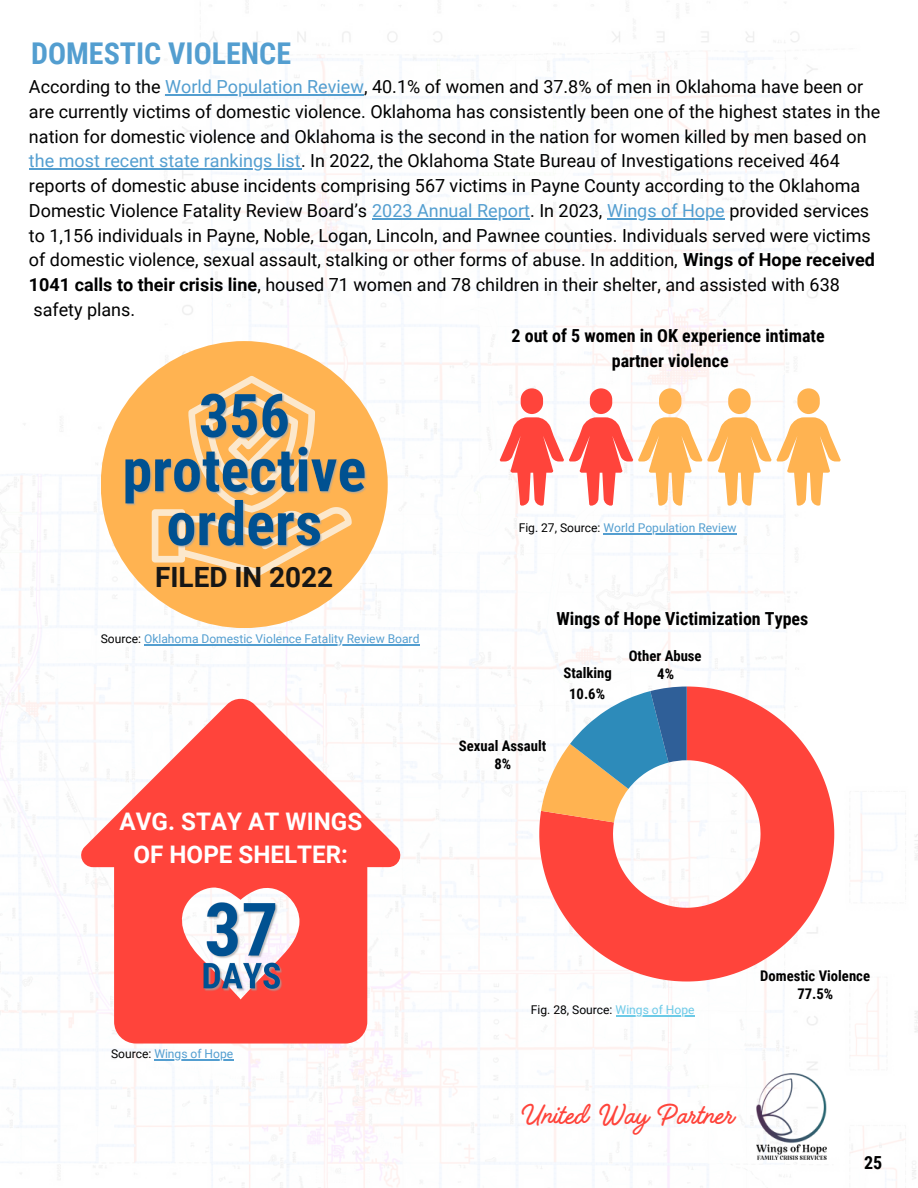
<style>
.page{position:relative;width:918px;height:1188px;background:#fff}
.page>*{position:absolute;margin:0;border:0;box-sizing:border-box;transform-origin:0 0}
.t1{font:33px "Handelson Three";color:#ff443b}
.t2{font:700 30px "Roboto Condensed";color:#539ed0}
.t3{font:700 27.9px "Roboto";color:#161616}
.t4{font:700 24.15px/33.5px "Roboto";color:#fff;text-align:center}
.t5{font:18px/24.8px "Roboto";color:#000}
.t6{font:700 18px/24.8px "Roboto Condensed";color:#000;text-align:center}
.t7{font:700 14.7px/18px "Roboto Condensed";color:#000;text-align:center}
.t8{font:12px "Roboto";color:#539ed0}
.t9{font:12px "Roboto";color:#000}
.s1{color:#539ed0}
.s2{font-weight:700}
.s3{color:#000}
.s4{color:#6ccae7}
</style>
<div class="page">
<img style="left:0;top:0;width:918px;height:1188px">
<svg style="left:539px;top:687px;width:295px;height:295px;fill:#ff443b"></svg>
<svg style="left:541px;top:687px;width:146px;height:135px"></svg>
<svg style="left:500px;top:388px;width:341px;height:117px"></svg>
<hr style="left:165px;top:94px;width:199px;height:1px;background:#539ed0">
<hr style="left:29px;top:169px;width:272px;height:1px;background:#539ed0">
<hr style="left:372px;top:218px;width:158px;height:1px;background:#539ed0">
<hr style="left:607px;top:218px;width:118px;height:1px;background:#539ed0">
<div style="left:101px;top:341px;width:287px;height:287px;background:#ffb351;border-radius:50%"></div>
<svg style="left:152px;top:376px;width:200px;height:200px"></svg>
<svg style="left:77px;top:697px;width:327px;height:346px;fill:#ff443b"></svg>
<img style="left:122px;top:382px;width:247px;height:178px">
<hr style="left:603px;top:533px;width:134px;height:1px;background:#539ed0">
<hr style="left:144px;top:644px;width:276px;height:1px;background:#539ed0">
<img style="left:201px;top:888px;width:84px;height:109px">
<hr style="left:154px;top:1059px;width:59px;height:1px;background:#539ed0">
<svg style="left:213px;top:1059px;width:20px;height:1px"></svg>
<hr style="left:616px;top:1015px;width:59px;height:1px;background:#6ccae7">
<svg style="left:675px;top:1015px;width:20px;height:1px"></svg>
<img style="left:756px;top:1074px;width:70px;height:85px">
<h4 class="t2" style="left:31px;top:36px;width:261px">DOMESTIC VIOLENCE</h4>
<p class="t5" style="left:29px;top:75px;width:836px">According to the <span class="s1">World Population Review</span>, 40.1% of women and 37.8% of men in Oklahoma have been or</p>
<h4 class="t5" style="left:29px;top:99px;width:853px">are currently victims of domestic violence. Oklahoma has consistently been one of the highest states in the nation for domestic violence and Oklahoma is the second in the nation for women killed by men based on</h4>
<p class="t5" style="left:29px;top:149px;width:842px"><span class="s1">the most recent state rankings list</span>. In 2022, the Oklahoma State Bureau of Investigations received 464 reports of domestic abuse incidents comprising 567 victims in Payne County according to the Oklahoma<br>Domestic Violence Fatality Review Board’s <span class="s1">2023 Annual Report</span>. In 2023, <span class="s1">Wings of Hope</span> provided services</p>
<p class="t5" style="left:29px;top:223px;width:848px">to 1,156 individuals in Payne, Noble, Logan, Lincoln, and Pawnee counties. Individuals served were victims of domestic violence, sexual assault, stalking or other forms of abuse. In addition, <span class="s2">Wings of Hope received 1041 calls to their crisis line</span>, housed 71 women and 78 children in their shelter, and assisted with 638 safety plans.</p>
<p class="t6" style="left:512px;top:324px;width:315px">2 out of 5 women in OK experience intimate partner violence</p>
<h6 class="t3" style="left:155px;top:561px;width:180px">FILED IN 2022</h6>
<h5 class="t8" style="left:101px;top:632px;width:320px"><span class="s3">Source:</span> Oklahoma Domestic Violence Fatality Review Board</h5>
<p class="t4" style="left:119px;top:805px;width:244px">AVG. STAY AT WINGS<br>OF HOPE SHELTER:</p>
<p class="t8" style="left:519px;top:521px;width:219px"><span class="s3">Fig. 27, Source:</span> World Population Review</p>
<h6 class="t6" style="left:556px;top:606px;width:254px">Wings of Hope Victimization Types</h6>
<p class="t7" style="left:459px;top:737px;width:89px">Sexual Assault<br>8%</p>
<p class="t7" style="left:563px;top:662px;width:50px;line-height:20.9px">Stalking<br>10.6%</p>
<p class="t7" style="left:629px;top:647px;width:74px">Other Abuse<br>4%</p>
<h3 class="t8" style="left:111px;top:1047px;width:124px"><span class="s3">Source:</span> Wings of Hope</h3>
<p class="t9" style="left:531px;top:1003px;width:165px">Fig. 28, Source: <span class="s4">Wings of Hope</span></p>
<p class="t7" style="left:760px;top:967px;width:111px">Domestic Violence<br>77.5%</p>
<h1 class="t1" style="left:519px;top:1097px;width:216px">United Way Partner</h1>
<p class="t6" style="left:864px;top:1151px;width:20px">25</p>
</div>
